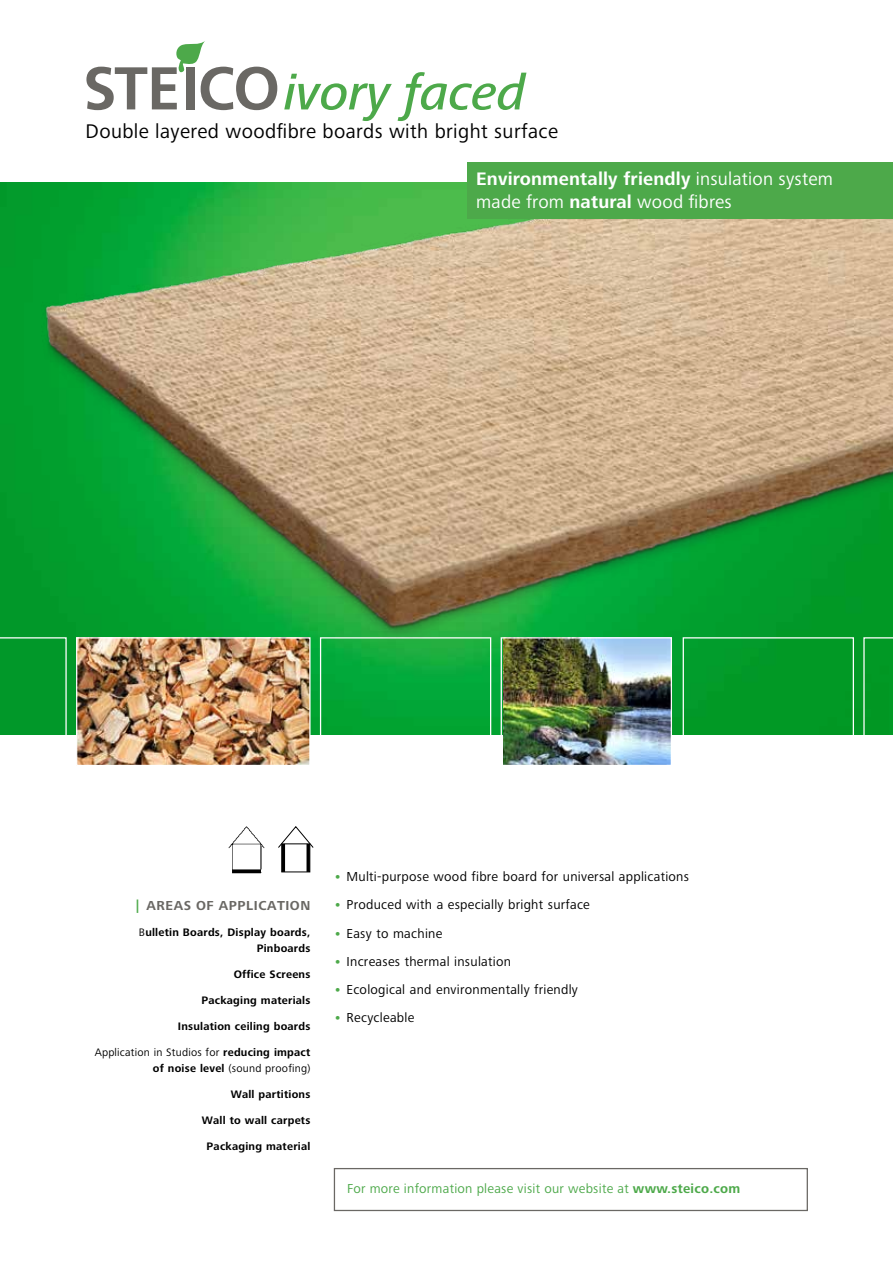
<style>
.page{position:relative;width:893px;height:1263px;background:#fff}
.page>*{position:absolute;margin:0;border:0;box-sizing:border-box;transform-origin:0 0}
.t1{font:italic 500 51px "Frutiger Next LTW1 G";letter-spacing:-.01em;color:#4da94a}
.t2{font:20.55px "Frutiger Next LTW1 G";letter-spacing:.02em;color:#000}
.t3{font:700 18.75px "Frutiger Next LTW1 G";letter-spacing:.01em;color:#fff}
.t4{font:18.75px "Frutiger Next LTW1 G";letter-spacing:.01em;color:#fff}
.t5{font:13.5px "Frutiger Next LTW1 G";letter-spacing:.02em;color:#000}
.t6{font:13.5px "Frutiger Next LTW1 G";letter-spacing:.02em;color:#4da94a}
.t7{font:700 13.5px "Frutiger Next LTW1 G";letter-spacing:.04em;color:#6a6864}
._2_0_Copy_Marginalie{font:700 11.25px/16.5px "Frutiger Next LTW1 G";letter-spacing:.02em;color:#000;text-align:right}
._2_0_Copy_Marginalie-2{font:11.25px/16.5px "Frutiger Next LTW1 G";letter-spacing:.02em;color:#000;text-align:right}
.s1{font-weight:400}
.s2{font-weight:700}
.s3{color:#4da94a}
.s4{font-weight:700;color:#4da94a}
</style>
<div class="page">
<img style="left:0;top:183px;width:893px;height:552px">
<svg style="left:863px;top:637px;width:30px;height:98px;background:#0e9d30"></svg>
<div style="left:0;top:637px;width:67px;height:98px;background:#019829"></div>
<div style="left:320px;top:637px;width:171px;height:129px;border:1px solid #fff"></div>
<img style="left:503px;top:639px;width:167px;height:125px">
<div style="left:501px;top:637px;width:171px;height:129px;border:1px solid #fff"></div>
<div style="left:683px;top:637px;width:171px;height:129px;border:1px solid #fff"></div>
<img style="left:78px;top:639px;width:231px;height:125px">
<div style="left:76px;top:637px;width:235px;height:129px;border:1px solid #fff"></div>
<div style="left:468px;top:162px;width:425px;height:57px;background:#4da94a"></div>
<svg style="left:86px;top:41px;width:191px;height:69px"></svg>
<div style="left:281px;top:843px;width:29px;height:29px;border:1px solid #000"></div>
<svg style="left:278px;top:826px;width:36px;height:22px"></svg>
<hr style="left:282px;top:844px;width:3px;height:28px;background:#000">
<hr style="left:307px;top:844px;width:3px;height:28px;background:#000">
<img style="left:228px;top:826px;width:37px;height:48px">
<div style="left:334px;top:1168px;width:474px;height:43px;border:1px solid #6a6864"></div>
<p class="t1" style="left:284px;top:63px;width:244px">ivory faced</p>
<p class="t2" style="left:86px;top:119px;width:474px">Double layered woodfibre boards with bright surface</p>
<p class="t3" style="left:476px;top:168px;width:358px">Environmentally friendly <span class="s1">insulation system</span></p>
<p class="t4" style="left:476px;top:191px;width:257px">made from <span class="s2">natural</span> wood fibres</p>
<p class="t7" style="left:136px;top:898px;width:176px"><span class="s3">|</span> AREAS OF APPLICATION</p>
<p class="_2_0_Copy_Marginalie" style="left:139px;top:924px;width:173px"><span class="s1">B</span>ulletin Boards, Display boards,<br>Pinboards</p>
<p class="_2_0_Copy_Marginalie" style="left:234px;top:966px;width:78px">Office Screens</p>
<p class="_2_0_Copy_Marginalie" style="left:201px;top:992px;width:111px">Packaging materials</p>
<p class="_2_0_Copy_Marginalie" style="left:178px;top:1018px;width:134px">Insulation ceiling boards</p>
<p class="_2_0_Copy_Marginalie-2" style="left:95px;top:1044px;width:217px">Application in Studios for <span class="s2">reducing impact of noise level</span> (sound proofing)</p>
<p class="_2_0_Copy_Marginalie" style="left:231px;top:1086px;width:81px">Wall partitions</p>
<p class="_2_0_Copy_Marginalie" style="left:202px;top:1112px;width:110px">Wall to wall carpets</p>
<p class="_2_0_Copy_Marginalie" style="left:207px;top:1138px;width:105px">Packaging material</p>
<p class="t5" style="left:334px;top:869px;width:357px"><span class="s4">•</span> Multi-purpose wood fibre board for universal applications</p>
<p class="t5" style="left:334px;top:897px;width:258px"><span class="s4">•</span> Produced with a especially bright surface</p>
<p class="t5" style="left:334px;top:925px;width:110px"><span class="s4">•</span> Easy to machine</p>
<p class="t5" style="left:334px;top:953px;width:179px"><span class="s4">•</span> Increases thermal insulation</p>
<p class="t5" style="left:334px;top:982px;width:246px"><span class="s4">•</span> Ecological and environmentally friendly</p>
<p class="t5" style="left:334px;top:1010px;width:82px"><span class="s4">•</span> Recycleable</p>
<p class="t6" style="left:347px;top:1181px;width:395px">For more information please visit our website at <span class="s2">www.steico.com</span></p>
</div>
